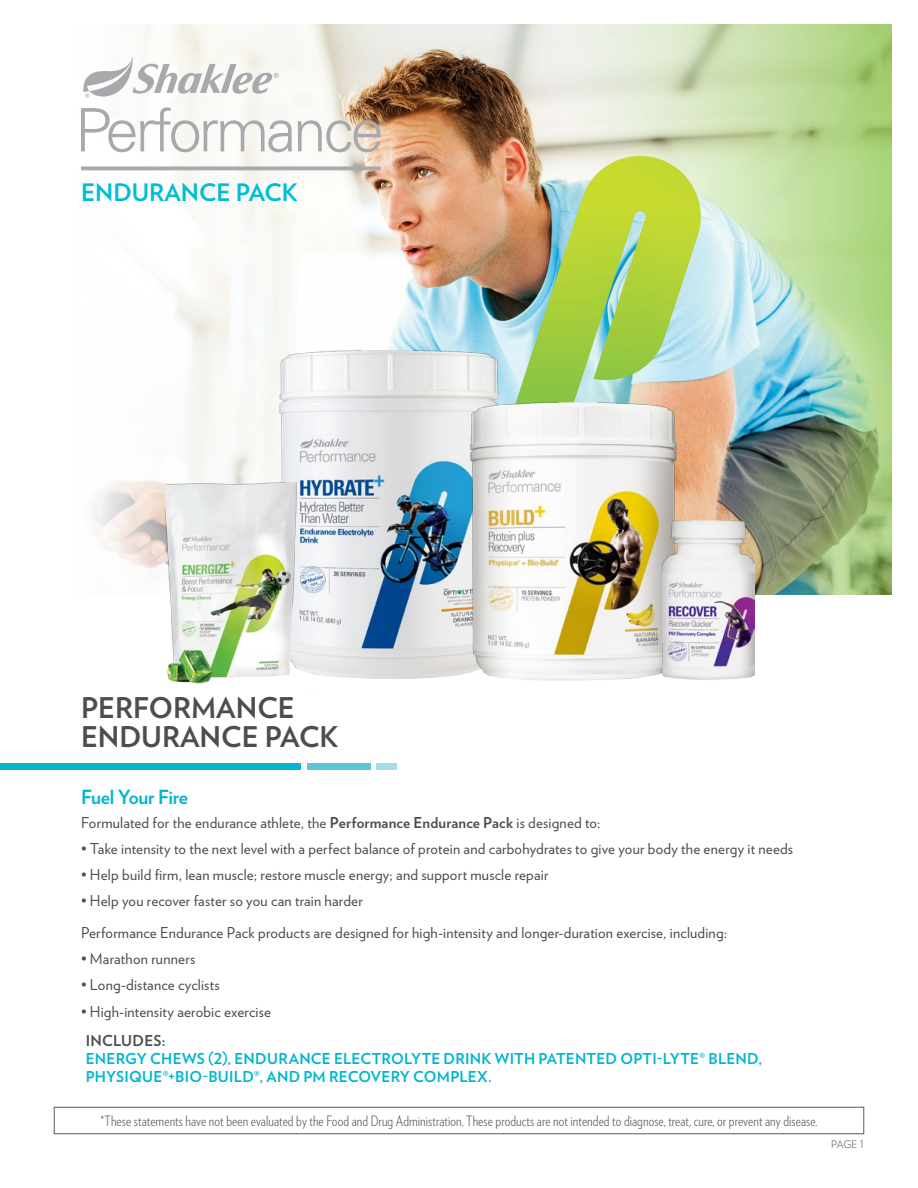
<style>
.page{position:relative;width:918px;height:1188px;background:#fff}
.page>*{position:absolute;margin:0;border:0;box-sizing:border-box;transform-origin:0 0}
.t1{font:700 28.5px/28.5px "Verlag";color:#4d4d4f}
.t2{font:700 24px "Verlag";color:#00bdd6}
.t3{font:700 19.5px "Verlag";letter-spacing:-.02em;color:#00b5d1}
.t4{font:15px/31.5px "Verlag";letter-spacing:.01em;color:#4d4d4f}
.t5{font:700 15px/18px "Verlag";letter-spacing:.015em;color:#00b5d1}
.t6{font:700 15px "Verlag";letter-spacing:.015em;color:#4d4d4f}
.t7{font:300 14.25px "Verlag Condensed";letter-spacing:.005em;color:#58595b}
.t8{font:300 10.5px "Verlag";color:#58595b}
.s1{font-weight:700}
</style>
<div class="page">
<div style="left:54px;top:1107px;width:810px;height:27px;border:1px solid #58595b"></div>
<img style="left:81px;top:25px;width:811px;height:569px">
<div style="left:376px;top:763px;width:21px;height:6px;background:#a5dde7"></div>
<div style="left:307px;top:763px;width:64px;height:6px;background:#5ac7d9"></div>
<div style="left:0;top:763px;width:300px;height:6px;background:#00b5cc"></div>
<svg style="left:82px;top:56px;width:197px;height:42px"></svg>
<svg style="left:81px;top:107px;width:211px;height:45px"></svg>
<svg style="left:298px;top:120px;width:87px;height:32px"></svg>
<svg style="left:81px;top:166px;width:300px;height:4px"></svg>
<img style="left:279px;top:351px;width:219px;height:328px">
<img style="left:471px;top:403px;width:205px;height:278px">
<img style="left:663px;top:517px;width:91px;height:164px">
<img style="left:166px;top:482px;width:147px;height:202px">
<h2 class="t2" style="left:81px;top:174px;width:218px">ENDURANCE PACK</h2>
<h1 class="t1" style="left:81px;top:692px;width:259px">PERFORMANCE<br>ENDURANCE PACK</h1>
<h3 class="t3" style="left:81px;top:782px;width:109px">Fuel Your Fire</h3>
<p class="t4" style="left:81px;top:806px;width:521px">Formulated for the endurance athlete, the <span class="s1">Performance Endurance Pack</span> is designed to:</p>
<p class="t4" style="left:81px;top:832px;width:714px">• Take intensity to the next level with a perfect balance of protein and carbohydrates to give your body the energy it needs</p>
<p class="t4" style="left:81px;top:858px;width:469px">• Help build firm, lean muscle; restore muscle energy; and support muscle repair</p>
<p class="t4" style="left:81px;top:885px;width:648px">• Help you recover faster so you can train harder<br>Performance Endurance Pack products are designed for high-intensity and longer-duration exercise, including:</p>
<p class="t4" style="left:81px;top:942px;width:116px">• Marathon runners</p>
<p class="t4" style="left:81px;top:969px;width:140px">• Long-distance cyclists</p>
<p class="t4" style="left:81px;top:995px;width:192px">• High-intensity aerobic exercise</p>
<p class="t6" style="left:86px;top:1029px;width:81px">INCLUDES:</p>
<p class="t5" style="left:86px;top:1049px;width:678px">ENERGY CHEWS (2), ENDURANCE ELECTROLYTE DRINK WITH PATENTED OPTI-LYTE® BLEND,<br>PHYSIQUE®+BIO-BUILD®, AND PM RECOVERY COMPLEX.</p>
<p class="t7" style="left:101px;top:1111px;width:718px">*These statements have not been evaluated by the Food and Drug Administration. These products are not intended to diagnose, treat, cure, or prevent any disease.</p>
<p class="t8" style="left:831px;top:1137px;width:34px">PAGE 1</p>
</div>
